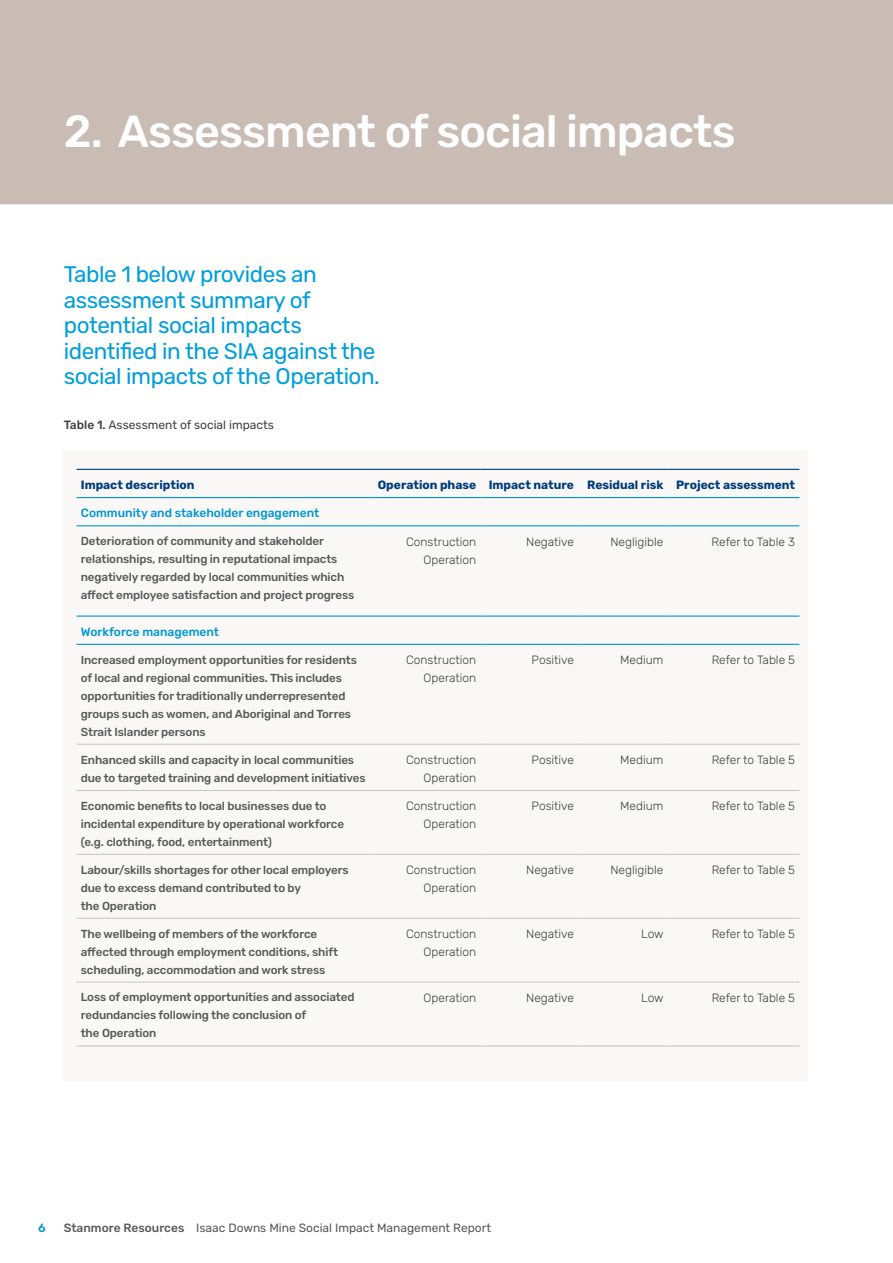
<style>
.page{position:relative;width:893px;height:1263px;background:#fff}
.page>*{position:absolute;margin:0;border:0;box-sizing:border-box;transform-origin:0 0}
.t1{font:500 45px "Rubik";letter-spacing:-.02em;color:#fff}
.t2{font:22.5px/25.5px "Rubik";letter-spacing:-.02em;color:#009eda}
.t3{font:300 12px/18px "Rubik";color:#414042;text-align:right}
.t4{font:700 12px "Rubik";color:#003c7c}
.t5{font:12px "Rubik";color:#58595b}
.t6{font:500 12px "Rubik";color:#0096d6}
.t7{font:12px "Rubik";color:#414042}
.t8{font:500 11.7px/18px "Rubik";letter-spacing:-.01em;color:#58595b}
.s1{font-weight:500}
</style>
<div class="page">
<div style="left:0;top:0;width:893px;height:204px;background:#c8bcb4"></div>
<div style="left:64px;top:451px;width:744px;height:630px;background:#f9f8f6"></div>
<hr style="left:77px;top:744px;width:293px;height:1px;background:#c1c5ca">
<hr style="left:370px;top:744px;width:110px;height:1px;background:#c1c5ca">
<hr style="left:480px;top:744px;width:98px;height:1px;background:#c1c5ca">
<hr style="left:578px;top:744px;width:90px;height:1px;background:#c1c5ca">
<hr style="left:668px;top:744px;width:131px;height:1px;background:#c1c5ca">
<hr style="left:77px;top:790px;width:293px;height:1px;background:#c1c5ca">
<hr style="left:370px;top:790px;width:110px;height:1px;background:#c1c5ca">
<hr style="left:480px;top:790px;width:98px;height:1px;background:#c1c5ca">
<hr style="left:578px;top:790px;width:90px;height:1px;background:#c1c5ca">
<hr style="left:668px;top:790px;width:131px;height:1px;background:#c1c5ca">
<hr style="left:77px;top:854px;width:293px;height:1px;background:#c1c5ca">
<hr style="left:370px;top:854px;width:110px;height:1px;background:#c1c5ca">
<hr style="left:480px;top:854px;width:98px;height:1px;background:#c1c5ca">
<hr style="left:578px;top:854px;width:90px;height:1px;background:#c1c5ca">
<hr style="left:668px;top:854px;width:131px;height:1px;background:#c1c5ca">
<hr style="left:77px;top:918px;width:293px;height:1px;background:#c1c5ca">
<hr style="left:370px;top:918px;width:110px;height:1px;background:#c1c5ca">
<hr style="left:480px;top:918px;width:98px;height:1px;background:#c1c5ca">
<hr style="left:578px;top:918px;width:90px;height:1px;background:#c1c5ca">
<hr style="left:668px;top:918px;width:131px;height:1px;background:#c1c5ca">
<hr style="left:77px;top:982px;width:293px;height:1px;background:#c1c5ca">
<hr style="left:370px;top:982px;width:110px;height:1px;background:#c1c5ca">
<hr style="left:480px;top:982px;width:98px;height:1px;background:#c1c5ca">
<hr style="left:578px;top:982px;width:90px;height:1px;background:#c1c5ca">
<hr style="left:668px;top:982px;width:131px;height:1px;background:#c1c5ca">
<hr style="left:77px;top:1045px;width:293px;height:1px;background:#c1c5ca">
<hr style="left:370px;top:1045px;width:110px;height:1px;background:#c1c5ca">
<hr style="left:480px;top:1045px;width:98px;height:1px;background:#c1c5ca">
<hr style="left:578px;top:1045px;width:90px;height:1px;background:#c1c5ca">
<hr style="left:668px;top:1045px;width:131px;height:1px;background:#c1c5ca">
<hr style="left:77px;top:469px;width:293px;height:1px;background:#003c7c">
<hr style="left:370px;top:469px;width:110px;height:1px;background:#003c7c">
<hr style="left:480px;top:469px;width:98px;height:1px;background:#003c7c">
<hr style="left:578px;top:469px;width:90px;height:1px;background:#003c7c">
<hr style="left:668px;top:469px;width:131px;height:1px;background:#003c7c">
<hr style="left:77px;top:497px;width:293px;height:1px;background:#0096d6">
<hr style="left:370px;top:497px;width:110px;height:1px;background:#0096d6">
<hr style="left:480px;top:497px;width:98px;height:1px;background:#0096d6">
<hr style="left:578px;top:497px;width:90px;height:1px;background:#0096d6">
<hr style="left:668px;top:497px;width:131px;height:1px;background:#0096d6">
<hr style="left:77px;top:525px;width:293px;height:1px;background:#0096d6">
<hr style="left:370px;top:525px;width:110px;height:1px;background:#0096d6">
<hr style="left:480px;top:525px;width:98px;height:1px;background:#0096d6">
<hr style="left:578px;top:525px;width:90px;height:1px;background:#0096d6">
<hr style="left:668px;top:525px;width:131px;height:1px;background:#0096d6">
<hr style="left:77px;top:615px;width:293px;height:2px;background:#0096d6">
<hr style="left:370px;top:615px;width:110px;height:2px;background:#0096d6">
<hr style="left:480px;top:615px;width:98px;height:2px;background:#0096d6">
<hr style="left:578px;top:615px;width:90px;height:2px;background:#0096d6">
<hr style="left:668px;top:615px;width:131px;height:2px;background:#0096d6">
<hr style="left:77px;top:644px;width:293px;height:1px;background:#0096d6">
<hr style="left:370px;top:644px;width:110px;height:1px;background:#0096d6">
<hr style="left:480px;top:644px;width:98px;height:1px;background:#0096d6">
<hr style="left:578px;top:644px;width:90px;height:1px;background:#0096d6">
<hr style="left:668px;top:644px;width:131px;height:1px;background:#0096d6">
<h1 class="t1" style="left:64px;top:105px;width:673px">2. Assessment of social impacts</h1>
<h2 class="t2" style="left:64px;top:262px;width:318px">Table 1 below provides an assessment summary of potential social impacts identified in the SIA against the social impacts of the Operation.</h2>
<p class="t7" style="left:64px;top:418px;width:212px"><span class="s1">Table 1.</span> Assessment of social impacts</p>
<p class="t4" style="left:81px;top:478px;width:115px">Impact description</p>
<p class="t4" style="left:378px;top:478px;width:419px">Operation phase Impact nature Residual risk Project assessment</p>
<p class="t6" style="left:81px;top:506px;width:240px">Community and stakeholder engagement</p>
<p class="t8" style="left:81px;top:532px;width:275px">Deterioration of community and stakeholder relationships, resulting in reputational impacts negatively regarded by local communities which affect employee satisfaction and project progress</p>
<p class="t3" style="left:406px;top:533px;width:72px">Construction<br>Operation</p>
<p class="t3" style="left:526px;top:533px;width:49px">Negative</p>
<p class="t3" style="left:610px;top:533px;width:54px">Negligible</p>
<p class="t3" style="left:712px;top:533px;width:85px">Refer to Table 3</p>
<p class="t6" style="left:81px;top:625px;width:140px">Workforce management</p>
<p class="t8" style="left:81px;top:651px;width:278px">Increased employment opportunities for residents of local and regional communities. This includes opportunities for traditionally underrepresented groups such as women, and Aboriginal and Torres Strait Islander persons</p>
<p class="t3" style="left:406px;top:651px;width:72px">Construction<br>Operation</p>
<p class="t3" style="left:532px;top:651px;width:44px">Positive</p>
<p class="t3" style="left:620px;top:651px;width:45px">Medium</p>
<p class="t3" style="left:712px;top:651px;width:85px">Refer to Table 5</p>
<p class="t8" style="left:81px;top:751px;width:286px">Enhanced skills and capacity in local communities due to targeted training and development initiatives</p>
<p class="t3" style="left:406px;top:751px;width:72px">Construction<br>Operation</p>
<p class="t3" style="left:532px;top:751px;width:44px">Positive</p>
<p class="t3" style="left:620px;top:751px;width:45px">Medium</p>
<p class="t3" style="left:712px;top:751px;width:85px">Refer to Table 5</p>
<p class="t8" style="left:81px;top:797px;width:265px">Economic benefits to local businesses due to incidental expenditure by operational workforce (e.g. clothing, food, entertainment)</p>
<p class="t3" style="left:406px;top:797px;width:72px">Construction<br>Operation</p>
<p class="t3" style="left:532px;top:797px;width:44px">Positive</p>
<p class="t3" style="left:620px;top:797px;width:45px">Medium</p>
<p class="t3" style="left:712px;top:797px;width:85px">Refer to Table 5</p>
<p class="t8" style="left:81px;top:861px;width:269px">Labour/skills shortages for other local employers due to excess demand contributed to by<br>the Operation</p>
<p class="t3" style="left:406px;top:861px;width:72px">Construction<br>Operation</p>
<p class="t3" style="left:526px;top:861px;width:49px">Negative</p>
<p class="t3" style="left:610px;top:861px;width:54px">Negligible</p>
<p class="t3" style="left:712px;top:861px;width:85px">Refer to Table 5</p>
<p class="t8" style="left:81px;top:925px;width:259px">The wellbeing of members of the workforce affected through employment conditions, shift scheduling, accommodation and work stress</p>
<p class="t3" style="left:406px;top:925px;width:72px">Construction<br>Operation</p>
<p class="t3" style="left:526px;top:925px;width:49px">Negative</p>
<p class="t3" style="left:641px;top:925px;width:24px">Low</p>
<p class="t3" style="left:712px;top:925px;width:85px">Refer to Table 5</p>
<p class="t8" style="left:81px;top:989px;width:275px">Loss of employment opportunities and associated redundancies following the conclusion of<br>the Operation</p>
<p class="t3" style="left:424px;top:989px;width:54px">Operation</p>
<p class="t3" style="left:526px;top:989px;width:49px">Negative</p>
<p class="t3" style="left:641px;top:989px;width:24px">Low</p>
<p class="t3" style="left:712px;top:989px;width:85px">Refer to Table 5</p>
<p class="t6" style="left:38px;top:1220px;width:9px">6</p>
<p class="t5" style="left:64px;top:1221px;width:429px"><span class="s1">Stanmore Resources</span> Isaac Downs Mine Social Impact Management Report</p>
</div>
